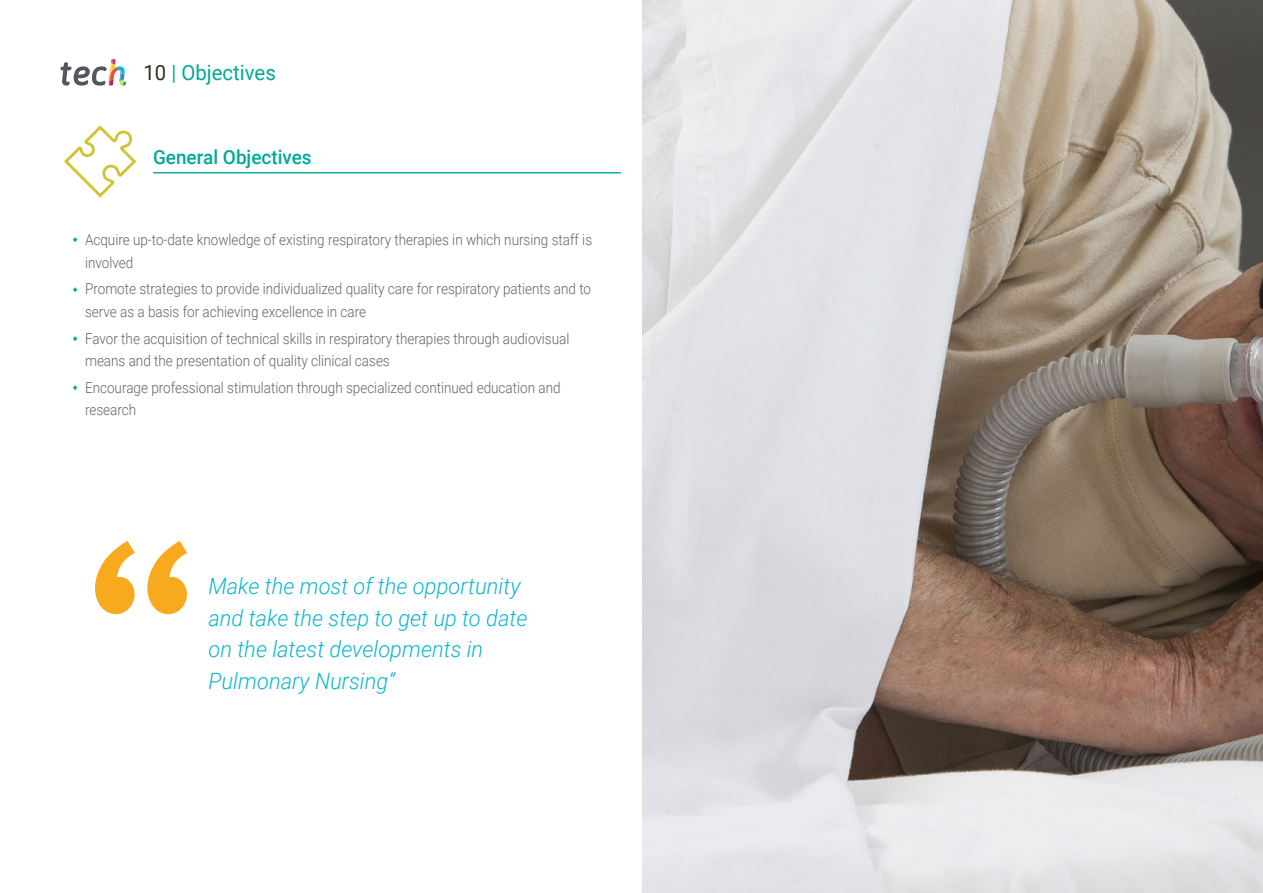
<style>
.page{position:relative;width:1263px;height:893px;background:#fff}
.page>*{position:absolute;margin:0;border:0;box-sizing:border-box;transform-origin:0 0}
.t1{font:italic 300 22.5px/31.5px "Roboto";color:#0fb6cf}
.t2{font:21px "Roboto";color:#00a996}
.t3{font:500 19.5px "Roboto";color:#00a996}
.t4{font:300 15px/22.5px "Roboto";color:#61646a;scale:.9 1}
.s1{color:#312e20}
</style>
<div class="page">
<hr style="left:153px;top:172px;width:468px;height:1px;background:#00a996">
<svg style="left:64px;top:125px;width:72px;height:73px"></svg>
<svg style="left:61px;top:59px;width:65px;height:27px"></svg>
<svg style="left:95px;top:541px;width:92px;height:73px"></svg>
<img style="left:642px;top:0;width:621px;height:893px">
<h2 class="t2" style="left:144px;top:57px;width:134px"><span class="s1">10</span> | Objectives</h2>
<h3 class="t3" style="left:153px;top:144px;width:160px">General Objectives</h3>
<p class="t4" style="left:85px;top:228px;width:565px">Acquire up-to-date knowledge of existing respiratory therapies in which nursing staff is involved</p>
<p class="t4" style="left:85px;top:277px;width:564px">Promote strategies to provide individualized quality care for respiratory patients and to serve as a basis for achieving excellence in care</p>
<p class="t4" style="left:85px;top:326px;width:540px">Favor the acquisition of technical skills in respiratory therapies through audiovisual means and the presentation of quality clinical cases</p>
<p class="t4" style="left:85px;top:376px;width:530px">Encourage professional stimulation through specialized continued education and research</p>
<h1 class="t1" style="left:208px;top:570px;width:320px">Make the most of the opportunity and take the step to get up to date on the latest developments in<br>Pulmonary Nursing”</h1>
</div>
